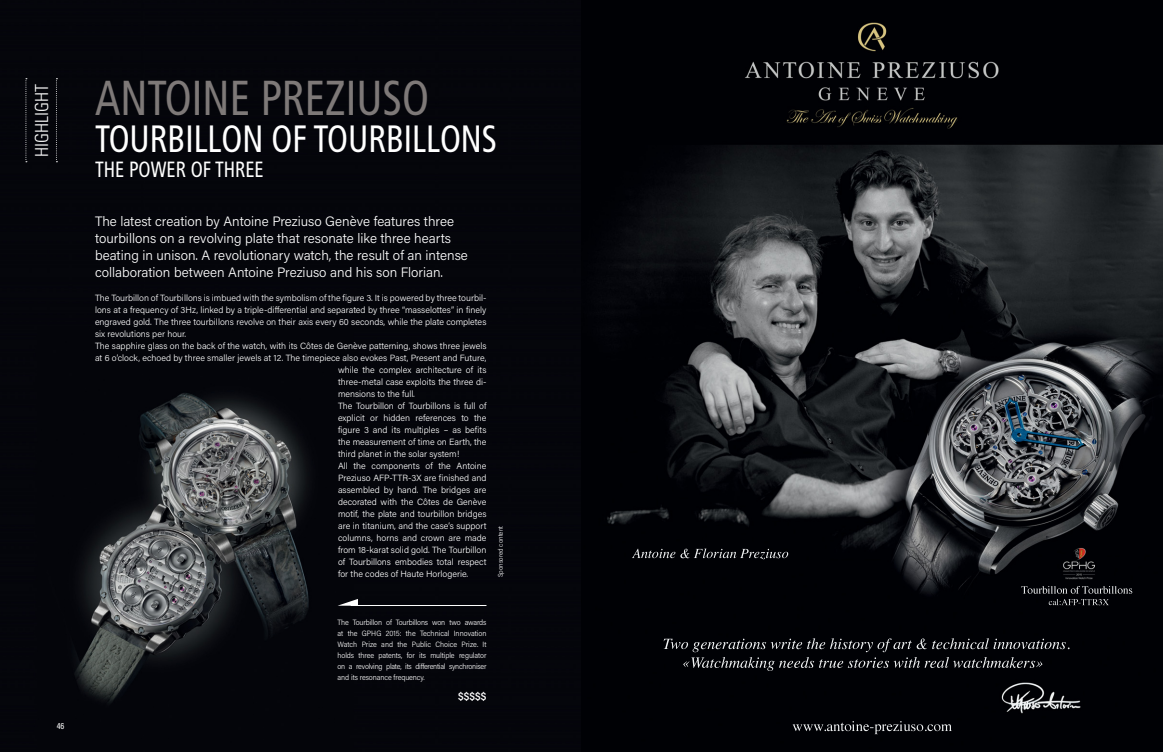
<style>
.page{position:relative;width:1163px;height:752px;background:#fff}
.page>*{position:absolute;margin:0;border:0;box-sizing:border-box;transform-origin:0 0}
.t1{font:condensed 49px "Frutiger";color:#7e7978;scale:.9 1}
.t2{font:condensed 38px "Frutiger";color:#fff;scale:.9 1}
.t3{font:condensed 22px "Frutiger";color:#fff;scale:.9 1}
.t4{font:300 condensed 18px "Univers LT Std";color:#fff}
.t5{font:300 13.6px/16.7px "Acumin Pro";color:#fff}
.t6{font:600 11px "Acumin Pro Semi Cond";color:#fff}
.t7{font:300 9px "Acumin Pro";color:#fff}
.t8{font:500 9px "Acumin Pro Cond";color:#fff}
.t9{font:300 7.7px/11px "Acumin Pro Semi Cond";letter-spacing:-.02em;color:#fff;text-align:justify}
.t10{font:300 6.7px "Acumin Pro Semi Cond";color:#fff}
</style>
<div class="page">
<img style="left:0;top:0;width:1162px;height:751px">
<svg style="left:56px;top:78px;width:1px;height:84px"></svg>
<svg style="left:25px;top:78px;width:2px;height:84px"></svg>
<img style="left:1048px;top:598px;width:28px;height:6px">
<img style="left:632px;top:548px;width:35px;height:10px">
<img style="left:1021px;top:585px;width:31px;height:8px">
<img style="left:792px;top:724px;width:40px;height:6px">
<img style="left:663px;top:638px;width:43px;height:14px">
<hr style="left:350px;top:605px;width:136px;height:1px;background:#fff">
<svg style="left:337px;top:598px;width:21px;height:7px"></svg>
<h3 class="t4" style="left:31px;top:157px;width:75px;rotate:-90deg">HIGHLIGHT</h3>
<p class="t8" style="left:57px;top:719px;width:9px">46</p>
<h1 class="t1" style="left:95px;top:81px;width:372px">ANTOINE PREZIUSO</h1>
<h2 class="t2" style="left:95px;top:125px;width:448px">TOURBILLON OF TOURBILLONS</h2>
<h3 class="t3" style="left:95px;top:162px;width:189px">THE POWER OF THREE</h3>
<p class="t5" style="left:95px;top:214px;width:374px">The latest creation by Antoine Preziuso Genève features three tourbillons on a revolving plate that resonate like three hearts beating in unison. A revolutionary watch, the result of an intense collaboration between Antoine Preziuso and his son Florian.</p>
<p class="t7" style="left:95px;top:293px;width:393px">The Tourbillon of Tourbillons is imbued with the symbolism of the figure 3. It is powered by three tourbil-</p>
<p class="t7" style="left:95px;top:305px;width:393px">lons at a frequency of 3Hz, linked by a triple-differential and separated by three “masselottes” in finely</p>
<p class="t7" style="left:95px;top:317px;width:393px">engraved gold. The three tourbillons revolve on their axis every 60 seconds, while the plate completes</p>
<p class="t7" style="left:95px;top:329px;width:93px">six revolutions per hour.</p>
<p class="t7" style="left:95px;top:341px;width:393px">The sapphire glass on the back of the watch, with its Côtes de Genève patterning, shows three jewels</p>
<p class="t7" style="left:95px;top:353px;width:393px">at 6 o’clock, echoed by three smaller jewels at 12. The timepiece also evokes Past, Present and Future,</p>
<p class="t7" style="left:338px;top:365px;width:150px">while the complex architecture of its</p>
<p class="t7" style="left:338px;top:377px;width:150px">three-metal case exploits the three di-</p>
<p class="t7" style="left:338px;top:389px;width:78px">mensions to the full.</p>
<p class="t7" style="left:338px;top:401px;width:150px">The Tourbillon of Tourbillons is full of</p>
<p class="t7" style="left:338px;top:413px;width:150px">explicit or hidden references to the</p>
<p class="t7" style="left:338px;top:425px;width:150px">figure 3 and its multiples – as befits</p>
<p class="t7" style="left:338px;top:437px;width:150px">the measurement of time on Earth, the</p>
<p class="t7" style="left:338px;top:449px;width:123px">third planet in the solar system!</p>
<p class="t7" style="left:338px;top:461px;width:150px">All the components of the Antoine</p>
<p class="t7" style="left:338px;top:473px;width:150px">Preziuso AFP-TTR-3X are finished and</p>
<p class="t7" style="left:338px;top:485px;width:150px">assembled by hand. The bridges are</p>
<p class="t7" style="left:338px;top:497px;width:150px">decorated with the Côtes de Genève</p>
<p class="t7" style="left:338px;top:509px;width:150px">motif, the plate and tourbillon bridges</p>
<p class="t7" style="left:338px;top:521px;width:150px">are in titanium, and the case’s support</p>
<p class="t7" style="left:338px;top:533px;width:150px">columns, horns and crown are made</p>
<p class="t7" style="left:338px;top:545px;width:150px">from 18-karat solid gold. The Tourbillon</p>
<p class="t7" style="left:338px;top:557px;width:150px">of Tourbillons embodies total respect</p>
<p class="t7" style="left:338px;top:569px;width:132px">for the codes of Haute Horlogerie.</p>
<p class="t10" style="left:497px;top:577px;width:53px;rotate:-90deg">Sponsored content</p>
<p class="t9" style="left:337px;top:617px;width:150px">The Tourbillon of Tourbillons won two awards at the GPHG 2015: the Technical Innovation Watch Prize and the Public Choice Prize. It holds three patents, for its multiple regulator on a revolving plate, its differential synchroniser and its resonance frequency.</p>
<p class="t6" style="left:458px;top:689px;width:30px">$$$$$</p>
</div>
